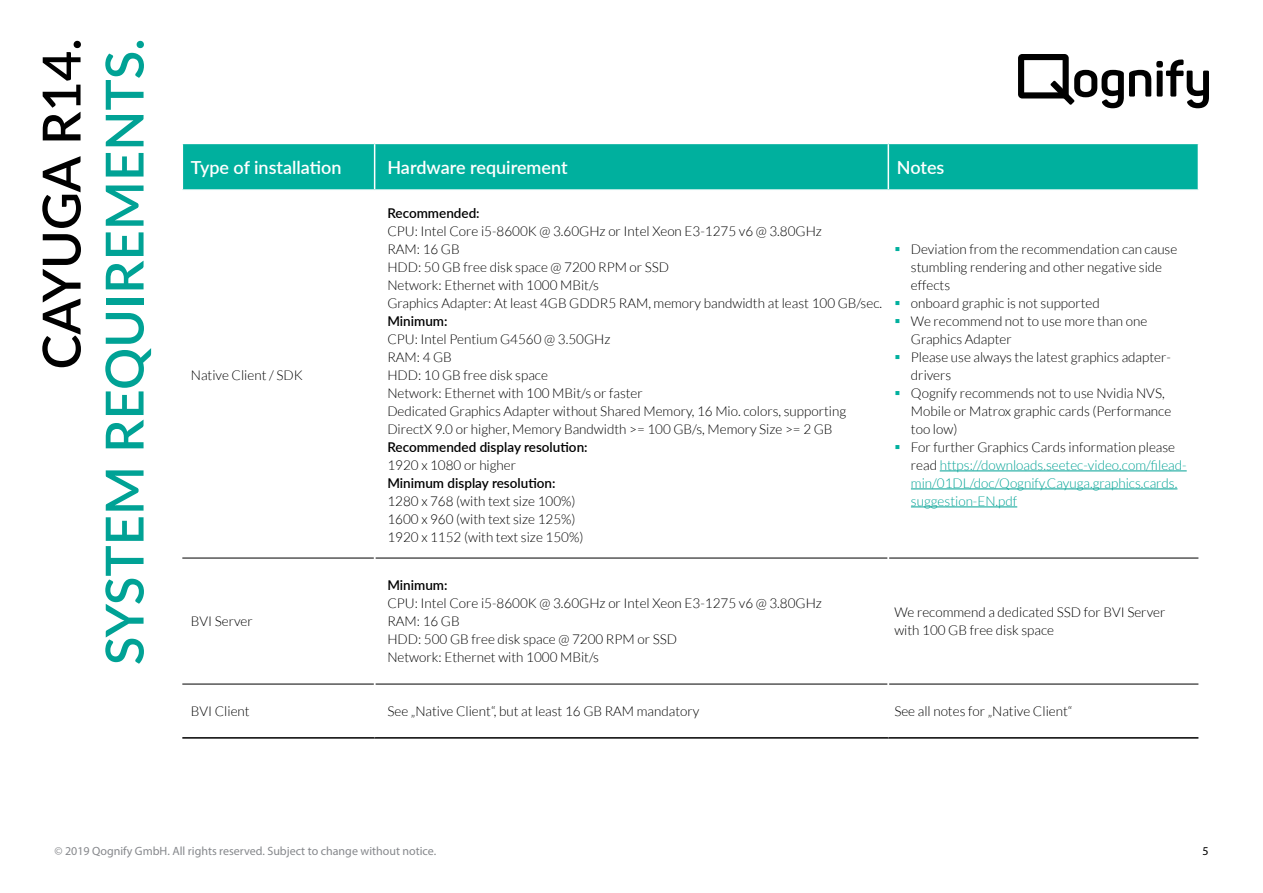
<style>
.page{position:relative;width:1263px;height:893px;background:#fff}
.page>*{position:absolute;margin:0;border:0;box-sizing:border-box;transform-origin:0 0}
.t1{font:600 52.5px "Lato";color:#00a295}
.t2{font:600 52.5px "Lato";color:#000}
.t3{font:600 18px "Lato";color:#fff}
.t4{font:300 13.5px/18px "Lato";color:#000}
.t5{font:300 13.5px/18px "Lato";color:#00a295}
.t6{font:600 13.5px "Lato";color:#000}
.t7{font:12px "Myriad Pro";color:#86888c}
.t8{font:12px "Myriad Pro";color:#000}
.s1{color:#000}
</style>
<div class="page">
<svg style="left:1018px;top:54px;width:191px;height:54px"></svg>
<div style="left:183px;top:144px;width:1015px;height:45px;background:#00b09e"></div>
<hr style="left:182px;top:558px;width:192px;height:1px;background:#000">
<hr style="left:375px;top:558px;width:512px;height:1px;background:#000">
<hr style="left:889px;top:558px;width:309px;height:1px;background:#000">
<hr style="left:182px;top:684px;width:192px;height:1px;background:#000">
<hr style="left:375px;top:684px;width:512px;height:1px;background:#000">
<hr style="left:889px;top:684px;width:309px;height:1px;background:#000">
<hr style="left:182px;top:737px;width:193px;height:2px;background:#000">
<hr style="left:375px;top:737px;width:513px;height:2px;background:#000">
<hr style="left:888px;top:737px;width:310px;height:2px;background:#000">
<hr style="left:374px;top:144px;width:1px;height:45px;background:#fff">
<hr style="left:887px;top:144px;width:2px;height:45px;background:#fff">
<hr style="left:940px;top:471px;width:247px;height:1px;background:#00a295">
<hr style="left:911px;top:489px;width:266px;height:1px;background:#00a295">
<hr style="left:911px;top:507px;width:106px;height:1px;background:#00a295">
<h1 class="t2" style="left:23px;top:369px;width:333px;rotate:-90deg">CAYUGA R14.</h1>
<h1 class="t1" style="left:86px;top:665px;width:628px;rotate:-90deg">SYSTEM REQUIREMENTS.</h1>
<p class="t3" style="left:191px;top:154px;width:152px">Type of installation</p>
<p class="t3" style="left:387px;top:154px;width:182px">Hardware requirement</p>
<p class="t3" style="left:897px;top:154px;width:49px">Notes</p>
<p class="t4" style="left:191px;top:366px;width:113px">Native Client / SDK</p>
<p class="t4" style="left:191px;top:613px;width:64px">BVI Server</p>
<p class="t6" style="left:387px;top:203px;width:94px">Recommended:</p>
<p class="t4" style="left:387px;top:222px;width:436px">CPU: Intel Core i5-8600K @ 3.60GHz or Intel Xeon E3-1275 v6 @ 3.80GHz</p>
<p class="t4" style="left:387px;top:240px;width:74px">RAM: 16 GB</p>
<p class="t4" style="left:387px;top:258px;width:283px">HDD: 50 GB free disk space @ 7200 RPM or SSD</p>
<p class="t4" style="left:387px;top:276px;width:213px">Network: Ethernet with 1000 MBit/s</p>
<p class="t4" style="left:387px;top:294px;width:496px">Graphics Adapter: At least 4GB GDDR5 RAM, memory bandwidth at least 100 GB/sec.</p>
<p class="t6" style="left:387px;top:311px;width:62px">Minimum:</p>
<p class="t4" style="left:387px;top:330px;width:225px">CPU: Intel Pentium G4560 @ 3.50GHz</p>
<p class="t4" style="left:387px;top:348px;width:66px">RAM: 4 GB</p>
<p class="t4" style="left:387px;top:366px;width:162px">HDD: 10 GB free disk space</p>
<p class="t4" style="left:387px;top:384px;width:257px">Network: Ethernet with 100 MBit/s or faster</p>
<p class="t4" style="left:387px;top:402px;width:460px">Dedicated Graphics Adapter without Shared Memory, 16 Mio. colors, supporting<br>DirectX 9.0 or higher, Memory Bandwidth &gt;= 100 GB/s, Memory Size &gt;= 2 GB</p>
<p class="t6" style="left:387px;top:437px;width:202px">Recommended display resolution:</p>
<p class="t4" style="left:387px;top:456px;width:130px">1920 x 1080 or higher</p>
<p class="t6" style="left:387px;top:473px;width:170px">Minimum display resolution:</p>
<p class="t4" style="left:387px;top:492px;width:190px">1280 x 768 (with text size 100%)</p>
<p class="t4" style="left:387px;top:510px;width:190px">1600 x 960 (with text size 125%)</p>
<p class="t4" style="left:387px;top:528px;width:198px">1920 x 1152 (with text size 150%)</p>
<p class="t4" style="left:911px;top:240px;width:268px">Deviation from the recommendation can cause stumbling rendering and other negative side effects</p>
<p class="t4" style="left:911px;top:294px;width:190px">onboard graphic is not supported</p>
<p class="t4" style="left:911px;top:312px;width:238px">We recommend not to use more than one<br>Graphics Adapter</p>
<p class="t4" style="left:911px;top:348px;width:262px">Please use always the latest graphics adapter&shy;drivers</p>
<p class="t4" style="left:911px;top:384px;width:262px">Qognify recommends not to use Nvidia NVS,<br>Mobile or Matrox graphic cards (Performance too low)</p>
<p class="t5" style="left:911px;top:438px;width:277px"><span class="s1">For further Graphics Cards information please read</span> https://downloads.seetec-video.com/filead&shy;min/01DL/doc/Qognify.Cayuga.graphics.cards. suggestion-EN.pdf</p>
<p class="t6" style="left:387px;top:576px;width:62px">Minimum:</p>
<p class="t4" style="left:387px;top:595px;width:436px">CPU: Intel Core i5-8600K @ 3.60GHz or Intel Xeon E3-1275 v6 @ 3.80GHz</p>
<p class="t4" style="left:387px;top:613px;width:74px">RAM: 16 GB</p>
<p class="t4" style="left:387px;top:631px;width:291px">HDD: 500 GB free disk space @ 7200 RPM or SSD</p>
<p class="t4" style="left:387px;top:649px;width:213px">Network: Ethernet with 1000 MBit/s</p>
<p class="t4" style="left:894px;top:604px;width:273px">We recommend a dedicated SSD for BVI Server with 100 GB free disk space</p>
<p class="t4" style="left:191px;top:703px;width:60px">BVI Client</p>
<p class="t4" style="left:387px;top:703px;width:313px">See „Native Client“, but at least 16 GB RAM mandatory</p>
<p class="t4" style="left:894px;top:703px;width:180px">See all notes for „Native Client“</p>
<p class="t7" style="left:54px;top:844px;width:383px">© 2019 Qognify GmbH. All rights reserved. Subject to change without notice.</p>
<p class="t8" style="left:1202px;top:844px;width:8px">5</p>
</div>
